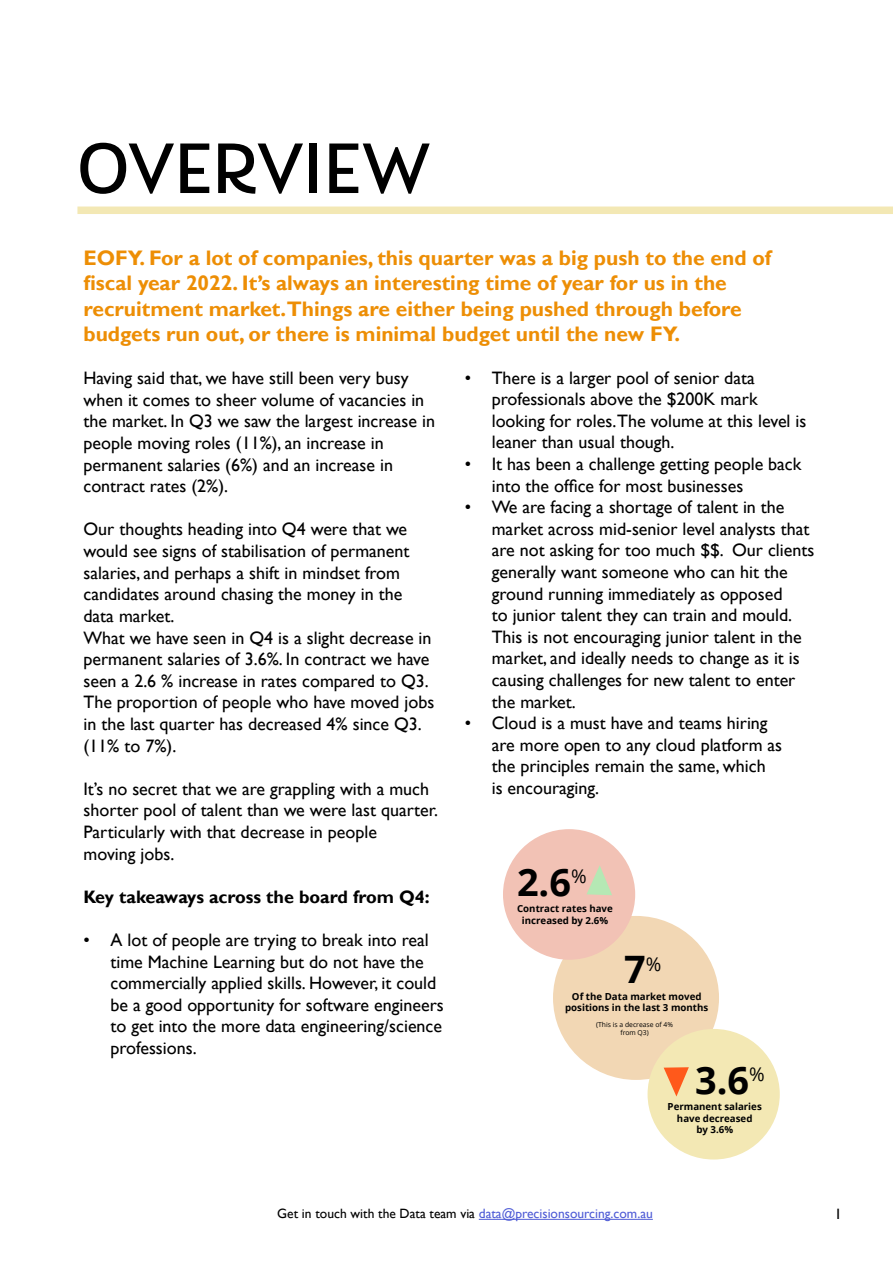
<style>
.page{position:relative;width:893px;height:1263px;background:#fff}
.page>*{position:absolute;margin:0;border:0;box-sizing:border-box;transform-origin:0 0}
.t1{font:75px "Laca";letter-spacing:-.015em;color:#000}
.t2{font:700 37.8px "Open Sans";color:#000}
.t3{font:700 21px/25.2px "Gill Sans";color:#ed8e05}
.t4{font:18px/21.6px "Gill Sans";color:#000}
.t5{font:700 18px "Gill Sans";color:#000}
.t6{font:15px "Gill Sans";color:#000}
.t7{font:13.5px "Gill Sans";color:#4f5cd6}
.t8{font:700 9.75px/11.7px "Open Sans";color:#000;text-align:center}
.t9{font:6.75px/8.1px "Open Sans";color:#000;text-align:center}
.s1{color:#000}
</style>
<div class="page">
<div style="left:77px;top:206px;width:816px;height:8px;background:#f3e8b4"></div>
<hr style="left:479px;top:1219px;width:174px;height:1px;background:#4f5cd6">
<div style="left:553px;top:916px;width:166px;height:164px;background:#f2d7b4;border-radius:50%"></div>
<div style="left:503px;top:829px;width:132px;height:131px;background:#f2c2b5;border-radius:50%"></div>
<div style="left:648px;top:1029px;width:132px;height:130px;background:#f3e8b4;border-radius:50%"></div>
<svg style="left:587px;top:865px;width:25px;height:30px"></svg>
<svg style="left:664px;top:1067px;width:25px;height:29px"></svg>
<h1 class="t1" style="left:77px;top:139px;width:355px">OVERVIEW</h1>
<p class="t3" style="left:83px;top:247px;width:689px">EOFY. For a lot of companies, this quarter was a big push to the end of fiscal year 2022. It’s always an interesting time of year for us in the recruitment market.Things are either being pushed through before budgets run out, or there is minimal budget until the new FY.</p>
<p class="t4" style="left:83px;top:369px;width:353px">Having said that, we have still been very busy when it comes to sheer volume of vacancies in the market. In Q3 we saw the largest increase in people moving roles (11%), an increase in permanent salaries (6%) and an increase in contract rates (2%).</p>
<p class="t4" style="left:83px;top:520px;width:352px">Our thoughts heading into Q4 were that we would see signs of stabilisation of permanent salaries, and perhaps a shift in mindset from candidates around chasing the money in the data market.<br>What we have seen in Q4 is a slight decrease in permanent salaries of 3.6%. In contract we have seen a 2.6 % increase in rates compared to Q3.<br>The proportion of people who have moved jobs in the last quarter has decreased 4% since Q3. (11% to 7%).</p>
<p class="t4" style="left:83px;top:779px;width:356px">It’s no secret that we are grappling with a much shorter pool of talent than we were last quarter.<br>Particularly with that decrease in people<br>moving jobs.</p>
<p class="t5" style="left:83px;top:886px;width:348px">Key takeaways across the board from Q4:</p>
<p class="t4" style="left:110px;top:930px;width:335px;text-indent:-27px">• A lot of people are trying to break into real time Machine Learning but do not have the commercially applied skills. However, it could be a good opportunity for software engineers to get into the more data engineering/science professions.</p>
<p class="t4" style="left:492px;top:368px;width:316px;text-indent:-27px">• There is a larger pool of senior data professionals above the $200K mark looking for roles.The volume at this level is leaner than usual though.</p>
<p class="t4" style="left:492px;top:454px;width:311px;text-indent:-27px">• It has been a challenge getting people back into the office for most businesses</p>
<p class="t4" style="left:492px;top:498px;width:324px;text-indent:-27px">• We are facing a shortage of talent in the market across mid-senior level analysts that are not asking for too much $$. Our clients generally want someone who can hit the ground running immediately as opposed<br>to junior talent they can train and mould.<br>This is not encouraging junior talent in the market, and ideally needs to change as it is causing challenges for new talent to enter the market.</p>
<p class="t4" style="left:492px;top:714px;width:292px;text-indent:-27px">• Cloud is a must have and teams hiring are more open to any cloud platform as the principles remain the same, which<br>is encouraging.</p>
<h2 class="t2" style="left:517px;top:867px;width:71px">2.6<sup>%</sup></h2>
<p class="t8" style="left:517px;top:904px;width:97px">Contract rates have increased by 2.6%</p>
<h2 class="t2" style="left:624px;top:954px;width:39px">7<sup>%</sup></h2>
<p class="t8" style="left:565px;top:991px;width:145px">Of the Data market moved positions in the last 3 months</p>
<p class="t9" style="left:596px;top:1020px;width:78px">(This is a decrease of 4% from Q3)</p>
<h2 class="t2" style="left:695px;top:1065px;width:71px">3.6<sup>%</sup></h2>
<p class="t8" style="left:668px;top:1101px;width:96px">Permanent salaries have decreased<br>by 3.6%</p>
<p class="t7" style="left:277px;top:1208px;width:377px"><span class="s1">Get in touch with the Data team via</span> data@precisionsourcing.com.au</p>
<p class="t6" style="left:834px;top:1208px;width:9px">1</p>
</div>
